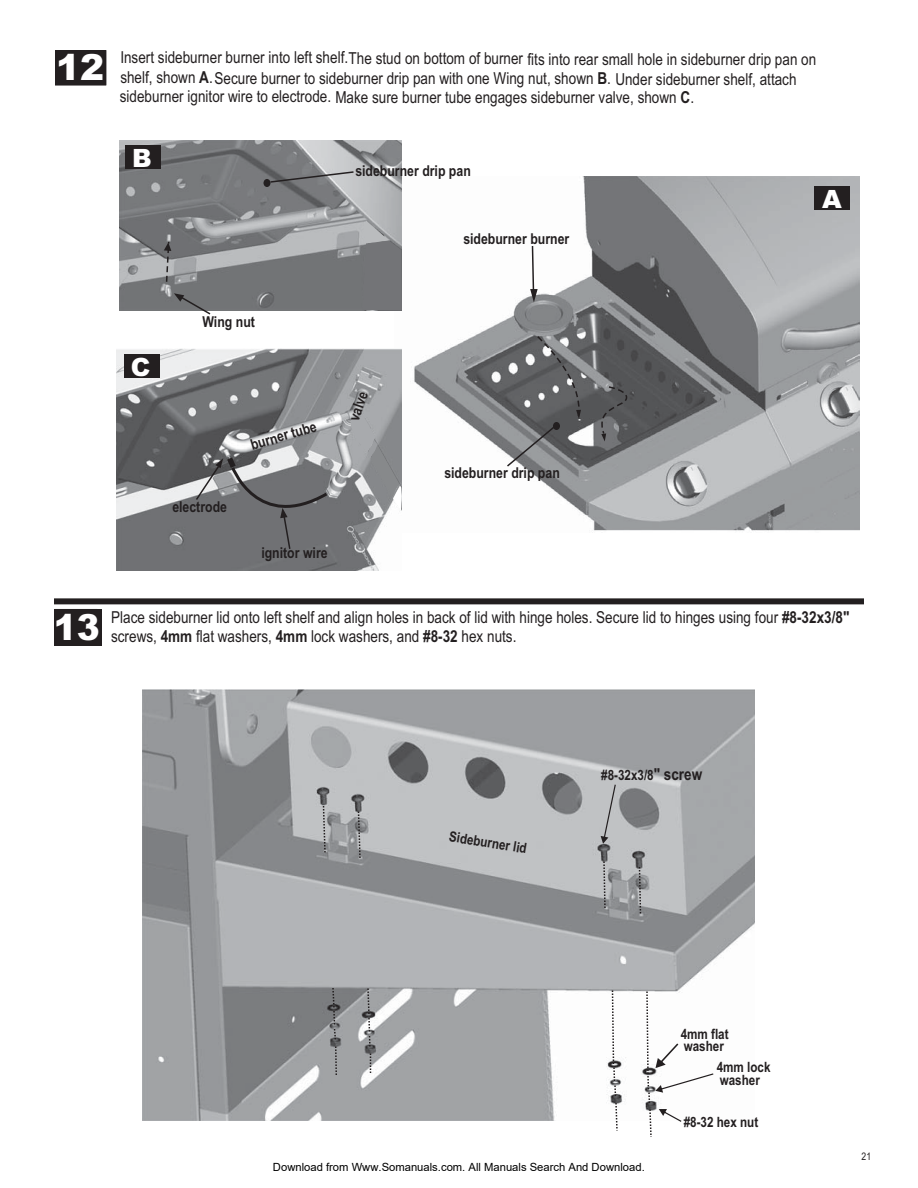
<style>
.page{position:relative;width:918px;height:1188px;background:#fff}
.page>*{position:absolute;margin:0;border:0;box-sizing:border-box;transform-origin:0 0}
.t1{font:900 36px "Arial";color:#fff}
.t2{font:900 36px "Arial";color:#fff;scale:.96 1}
.t3{font:900 25.2px "Arial";color:#fff}
.t4{font:16.5px/18.9px "Arial Narrow";color:#231f20}
.t5{font:700 15px "Arial Narrow";color:#231f20}
.t6{font:700 14.25px/12.8px "Arial Narrow";color:#231f20}
.t7{font:11.25px "Arial";color:#000}
.t8{font:10.5px "Arial Narrow";color:#231f20}
.s1{font-weight:700}
.s2{font-size:16.5px}
</style>
<div class="page">
<img style="left:142px;top:690px;width:613px;height:431px">
<div style="left:56px;top:51px;width:50px;height:34px;background:#231f20"></div>
<div style="left:55px;top:50px;width:51px;height:35px;border:1px solid #231f20"></div>
<div style="left:55px;top:609px;width:47px;height:37px;background:#231f20"></div>
<div style="left:54px;top:598px;width:810px;height:6px;background:#231f20"></div>
<img style="left:394px;top:176px;width:465px;height:355px">
<svg style="left:601px;top:785px;width:15px;height:19px"></svg>
<svg style="left:659px;top:1109px;width:22px;height:13px"></svg>
<svg style="left:655px;top:1043px;width:58px;height:50px"></svg>
<div style="left:814px;top:186px;width:35px;height:24px;background:#231f20"></div>
<svg style="left:530px;top:244px;width:8px;height:58px"></svg>
<svg style="left:505px;top:335px;width:124px;height:133px;background:#707173"></svg>
<svg style="left:322px;top:804px;width:331px;height:333px"></svg>
<img style="left:119px;top:140px;width:283px;height:170px">
<svg style="left:164px;top:240px;width:7px;height:43px"></svg>
<div style="left:125px;top:145px;width:35px;height:24px;background:#231f20"></div>
<div style="left:263px;top:179px;width:7px;height:8px;background:#231f20;border-radius:50%"></div>
<svg style="left:269px;top:170px;width:86px;height:14px"></svg>
<svg style="left:174px;top:293px;width:38px;height:22px"></svg>
<svg style="left:362px;top:220px;width:40px;height:90px;background:#828386"></svg>
<img style="left:116px;top:349px;width:285px;height:222px">
<div style="left:124px;top:354px;width:35px;height:24px;background:#231f20"></div>
<svg style="left:194px;top:457px;width:137px;height:94px;background:#797a7c"></svg>
<svg style="left:351px;top:416px;width:50px;height:96px;background:#9a9c9e"></svg>
<h1 class="t1" style="left:56px;top:47px;width:50px">12</h1>
<h1 class="t1" style="left:58px;top:47px;width:50px">8a</h1>
<p class="t4" style="left:120px;top:48px;width:678px;line-height:21.1px">Insert sideburner burner into left shelf.<br>shelf, shown <span class="s1">A</span>.Secure burner to sideburner drip pan with one Wing nut, shown <span class="s1">B</span>. Under sideburner shelf, attach</p>
<p class="t4" style="left:349px;top:51px;width:469px">The stud on bottom of burner fits into rear small hole in sideburner drip pan on</p>
<p class="t4" style="left:120px;top:90px;width:576px">sideburner ignitor wire to electrode. Make sure burner tube engages sideburner valve, shown <span class="s1">C</span>.</p>
<h2 class="t3" style="left:132px;top:143px;width:21px">B</h2>
<p class="t5" style="left:355px;top:166px;width:117px">sideburner drip pan</p>
<p class="t5" style="left:463px;top:233px;width:107px">sideburner burner</p>
<h2 class="t3" style="left:822px;top:184px;width:21px">A</h2>
<h2 class="t3" style="left:131px;top:352px;width:21px">C</h2>
<p class="t5" style="left:202px;top:316px;width:54px">Wing nut</p>
<p class="t5" style="left:172px;top:501px;width:56px">electrode</p>
<p class="t5" style="left:249px;top:440px;width:70px;rotate:-17deg">burner tube</p>
<p class="t5" style="left:261px;top:547px;width:68px">ignitor wire</p>
<p class="t5" style="left:348px;top:419px;width:32px;rotate:-71deg">valve</p>
<p class="t5" style="left:444px;top:467px;width:117px">sideburner drip pan</p>
<h1 class="t2" style="left:54px;top:607px;width:49px">13</h1>
<p class="t4" style="left:111px;top:609px;width:740px">Place sideburner lid onto left shelf and align holes in back of lid with hinge holes. Secure lid to hinges using four <span class="s1">#8-32x3/8" </span>screws, <span class="s1">4mm</span> flat washers, <span class="s1">4mm</span> lock washers, and <span class="s1">#8-32</span> hex nuts.</p>
<p class="t6" style="left:450px;top:831px;width:80px;rotate:9deg">Sideburner lid</p>
<p class="t6" style="left:601px;top:770px;width:103px">#8-32x3/8<span class="s2">" screw</span></p>
<p class="t7" style="left:273px;top:1160px;width:373px">Download from Www.Somanuals.com. All Manuals Search And Download.</p>
<p class="t6" style="left:681px;top:1030px;width:49px;line-height:11.9px">4mm flat washer</p>
<p class="t6" style="left:717px;top:1062px;width:55px">4mm lock washer</p>
<p class="t6" style="left:684px;top:1117px;width:76px">#8-32 hex nut</p>
<p class="t8" style="left:862px;top:1152px;width:11px">21</p>
</div>
